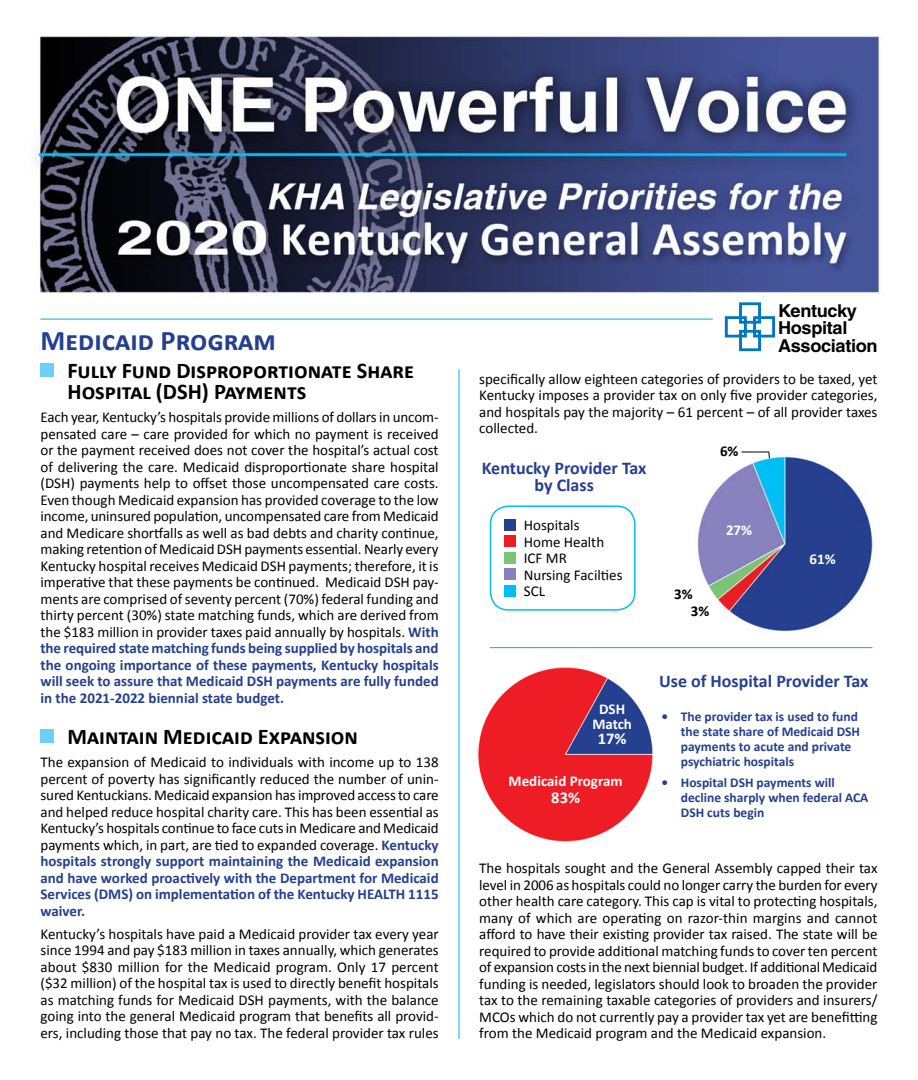
<style>
.page{position:relative;width:918px;height:1080px;background:#fff}
.page>*{position:absolute;margin:0;border:0;box-sizing:border-box;transform-origin:0 0}
.t1{font:700 28.5px "Calibri";color:#25408f}
.t2{font:700 22.5px/21px "Calibri";color:#000}
.t3{font:700 18px/16.5px "Calibri";color:#25408f;text-align:center}
.t4{font:700 17.7px/17.4px "Helvetica";letter-spacing:-.02em;color:#000}
.t5{font:700 16.5px "Calibri";color:#fff}
.t6{font:15px/16.5px "Calibri";color:#000;text-align:justify}
.t7{font:700 15px/15px "Calibri";color:#fff;text-align:center}
.t8{font:700 15px/16.8px "Calibri";color:#000}
.t9{font:700 13.5px/15px "Calibri";color:#25408f}
.s1{font-weight:700;color:#25408f}
</style>
<div class="page">
<img style="left:34px;top:35px;width:849px;height:1004px">
<div style="left:40px;top:363px;width:14px;height:13px;background:#6dcff6"></div>
<div style="left:40px;top:729px;width:14px;height:13px;background:#6dcff6"></div>
<hr style="left:459px;top:369px;width:1px;height:670px;background:#00aeef">
<svg style="left:725px;top:302px;width:52px;height:51px"></svg>
<hr style="left:40px;top:319px;width:673px;height:1px;background:#00aeef">
<div style="left:490px;top:505px;width:146px;height:106px;border:2px solid #00bff3;border-radius:18px"></div>
<div style="left:504px;top:519px;width:12px;height:11px;background:#25408f"></div>
<div style="left:504px;top:535px;width:12px;height:12px;background:#ed1d24"></div>
<div style="left:504px;top:552px;width:12px;height:11px;background:#7cc576"></div>
<div style="left:504px;top:568px;width:12px;height:12px;background:#8781bd"></div>
<div style="left:504px;top:585px;width:12px;height:11px;background:#00bff3"></div>
<img style="left:696px;top:453px;width:179px;height:180px">
<svg style="left:742px;top:451px;width:28px;height:8px"></svg>
<img style="left:476px;top:665px;width:179px;height:179px">
<hr style="left:490px;top:647px;width:383px;height:1px;background:#00aeef">
<h1 class="t1" style="left:40px;top:322px;width:237px">Medicaid Program</h1>
<h2 class="t2" style="left:68px;top:360px;width:348px">Fully Fund Disproportionate Share<br>Hospital (DSH) Payments</h2>
<p class="t6" style="left:40px;top:409px;width:400px">Each year, Kentucky’s hospitals provide millions of dollars in uncom&shy;pensated care – care provided for which no payment is received or the payment received does not cover the hospital’s actual cost of delivering the care. Medicaid disproportionate share hospital (DSH) payments help to offset those uncompensated care costs.<br>Even though Medicaid expansion has provided coverage to the low income, uninsured population, uncompensated care from Medicaid and Medicare shortfalls as well as bad debts and charity continue, making retention of Medicaid DSH payments essential. Nearly every Kentucky hospital receives Medicaid DSH payments; therefore, it is imperative that these payments be continued. Medicaid DSH pay&shy;ments are comprised of seventy percent (70%) federal funding and thirty percent (30%) state matching funds, which are derived from the $183 million in provider taxes paid annually by hospitals. <span class="s1">With the required state matching funds being supplied by hospitals and the ongoing importance of these payments, Kentucky hospitals will seek to assure that Medicaid DSH payments are fully funded in the 2021-2022 biennial state budget.</span></p>
<h2 class="t2" style="left:68px;top:726px;width:292px">Maintain Medicaid Expansion</h2>
<p class="t6" style="left:40px;top:754px;width:400px">The expansion of Medicaid to individuals with income up to 138 percent of poverty has significantly reduced the number of unin&shy;sured Kentuckians. Medicaid expansion has improved access to care and helped reduce hospital charity care. This has been essential as Kentucky’s hospitals continue to face cuts in Medicare and Medicaid payments which, in part, are tied to expanded coverage. <span class="s1">Kentucky hospitals strongly support maintaining the Medicaid expansion and have worked proactively with the Department for Medicaid Services (DMS) on implementation of the Kentucky HEALTH 1115 waiver.</span></p>
<p class="t6" style="left:40px;top:926px;width:400px">Kentucky’s hospitals have paid a Medicaid provider tax every year since 1994 and pay $183 million in taxes annually, which generates about $830 million for the Medicaid program. Only 17 percent ($32 million) of the hospital tax is used to directly benefit hospitals as matching funds for Medicaid DSH payments, with the balance going into the general Medicaid program that benefits all provid&shy;ers, including those that pay no tax. The federal provider tax rules</p>
<p class="t4" style="left:778px;top:302px;width:101px">Kentucky<br>Hospital<br>Association</p>
<p class="t6" style="left:479px;top:371px;width:400px">specifically allow eighteen categories of providers to be taxed, yet Kentucky imposes a provider tax on only five provider categories, and hospitals pay the majority – 61 percent – of all provider taxes collected.</p>
<p class="t3" style="left:482px;top:460px;width:166px">Kentucky Provider Tax by Class</p>
<p class="t6" style="left:524px;top:517px;width:100px;text-align:left">Hospitals<br>Home Health<br>ICF MR<br>Nursing Facilties<br>SCL</p>
<p class="t8" style="left:720px;top:442px;width:20px">6%</p>
<p class="t7" style="left:726px;top:523px;width:28px">27%</p>
<p class="t8" style="left:691px;top:585px;width:20px;text-indent:-17px">3%<br>3%</p>
<p class="t7" style="left:810px;top:552px;width:28px">61%</p>
<p class="t7" style="left:592px;top:702px;width:41px">DSH<br>Match</p>
<p class="t5" style="left:598px;top:728px;width:30px">17%</p>
<p class="t7" style="left:509px;top:774px;width:116px">Medicaid Program</p>
<p class="t5" style="left:551px;top:787px;width:30px">83%</p>
<p class="t3" style="left:659px;top:673px;width:211px">Use of Hospital Provider Tax</p>
<p class="t9" style="left:681px;top:709px;width:181px;text-indent:-19px">• The provider tax is used to fund the state share of Medicaid DSH payments to acute and private psychiatric hospitals</p>
<p class="t9" style="left:681px;top:775px;width:189px;text-indent:-19px">• Hospital DSH payments will decline sharply when federal ACA<br>DSH cuts begin</p>
<p class="t6" style="left:479px;top:860px;width:400px">The hospitals sought and the General Assembly capped their tax level in 2006 as hospitals could no longer carry the burden for every other health care category. This cap is vital to protecting hospitals, many of which are operating on razor-thin margins and cannot afford to have their existing provider tax raised. The state will be required to provide additional matching funds to cover ten percent of expansion costs in the next biennial budget. If additional Medicaid funding is needed, legislators should look to broaden the provider tax to the remaining taxable categories of providers and insurers/ MCOs which do not currently pay a provider tax yet are benefitting from the Medicaid program and the Medicaid expansion.</p>
</div>
